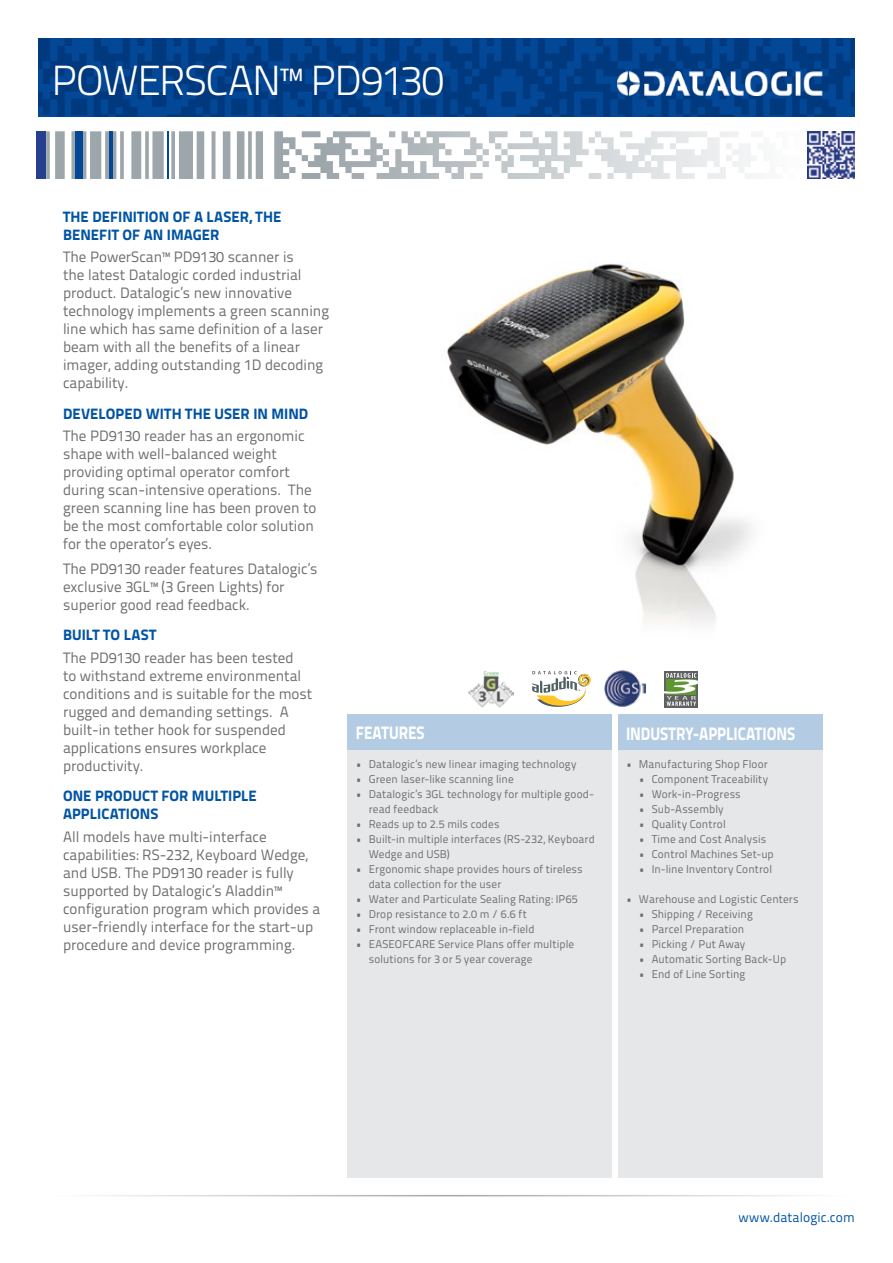
<style>
.page{position:relative;width:893px;height:1263px;background:#fff}
.page>*{position:absolute;margin:0;border:0;box-sizing:border-box;transform-origin:0 0}
.t1{font:300 42px "Titillium Text 22 L";letter-spacing:-.035em;color:#fff}
.t2{font:800 18px "Titillium Text 22 L";letter-spacing:-.005em;color:#fff;scale:.85 1}
.t3{font:15px/18px "Titillium Text 22 L";color:#6d6e71}
.t4{font:800 15px/18px "Titillium Text 22 L";letter-spacing:.005em;color:#0054a4}
.t5{font:13.5px "Titillium Text 22 L";letter-spacing:.005em;color:#0054a4}
.t6{font:11.25px/15px "Titillium Text 22 L";letter-spacing:.01em;color:#6d6e71}
</style>
<div class="page">
<svg style="left:38px;top:38px;width:817px;height:79px;background:#023f89"></svg>
<svg style="left:302px;top:131px;width:453px;height:48px"></svg>
<hr style="left:167px;top:131px;width:2px;height:48px;background:#034797">
<div style="left:75px;top:131px;width:7px;height:48px;background:#034797"></div>
<hr style="left:109px;top:131px;width:4px;height:48px;background:#034797">
<div style="left:37px;top:131px;width:9px;height:48px;background:#25408f"></div>
<hr style="left:45px;top:1195px;width:803px;height:1px;background:#9da3aa">
<div style="left:348px;top:714px;width:264px;height:36px;background:#b3cce4"></div>
<div style="left:618px;top:714px;width:204px;height:36px;background:#b3cce4"></div>
<div style="left:348px;top:750px;width:264px;height:428px;background:#e6e7e8"></div>
<div style="left:618px;top:750px;width:204px;height:428px;background:#e6e7e8"></div>
<img style="left:618px;top:72px;width:204px;height:23px">
<img style="left:807px;top:131px;width:48px;height:48px">
<svg style="left:532px;top:671px;width:59px;height:36px"></svg>
<img style="left:604px;top:670px;width:42px;height:37px">
<div style="left:665px;top:671px;width:33px;height:37px;background:#5f6062"></div>
<svg style="left:664px;top:673px;width:34px;height:33px"></svg>
<img style="left:468px;top:671px;width:46px;height:36px">
<img style="left:447px;top:264px;width:305px;height:360px">
<h1 class="t1" style="left:51px;top:50px;width:394px">POWERSCAN™ PD9130</h1>
<p class="t4" style="left:63px;top:207px;width:220px">THE DEFINITION OF A LASER, THE<br>BENEFIT OF AN IMAGER</p>
<p class="t3" style="left:63px;top:247px;width:268px">The PowerScan™ PD9130 scanner is<br>the latest Datalogic corded industrial product. Datalogic’s new innovative technology implements a green scanning line which has same definition of a laser beam with all the benefits of a linear imager, adding outstanding 1D decoding capability.</p>
<p class="t4" style="left:63px;top:404px;width:247px">DEVELOPED WITH THE USER IN MIND</p>
<p class="t3" style="left:63px;top:426px;width:255px">The PD9130 reader has an ergonomic shape with well-balanced weight providing optimal operator comfort during scan-intensive operations. The green scanning line has been proven to be the most comfortable color solution for the operator’s eyes.</p>
<p class="t3" style="left:63px;top:559px;width:256px">The PD9130 reader features Datalogic’s exclusive 3GL™ (3 Green Lights) for superior good read feedback.</p>
<p class="t4" style="left:63px;top:625px;width:95px">BUILT TO LAST</p>
<p class="t3" style="left:63px;top:648px;width:251px">The PD9130 reader has been tested<br>to withstand extreme environmental conditions and is suitable for the most rugged and demanding settings. A built-in tether hook for suspended applications ensures workplace productivity.</p>
<p class="t4" style="left:63px;top:786px;width:195px">ONE PRODUCT FOR MULTIPLE<br>APPLICATIONS</p>
<p class="t3" style="left:63px;top:827px;width:259px">All models have multi-interface capabilities: RS-232, Keyboard Wedge, and USB. The PD9130 reader is fully supported by Datalogic’s Aladdin™ configuration program which provides a user-friendly interface for the start-up procedure and device programming.</p>
<p class="t2" style="left:356px;top:719px;width:82px">FEATURES</p>
<p class="t2" style="left:626px;top:719px;width:200px">INDUSTRY-APPLICATIONS</p>
<p class="t6" style="left:356px;top:756px;width:222px">• Datalogic’s new linear imaging technology</p>
<p class="t6" style="left:356px;top:771px;width:159px">• Green laser-like scanning line</p>
<p class="t6" style="left:369px;top:786px;width:227px;text-indent:-13px">• Datalogic’s 3GL technology for multiple good&shy;read feedback</p>
<p class="t6" style="left:356px;top:816px;width:145px">• Reads up to 2.5 mils codes</p>
<p class="t6" style="left:369px;top:831px;width:228px;text-indent:-13px">• Built-in multiple interfaces (RS-232, Keyboard<br>Wedge and USB)</p>
<p class="t6" style="left:369px;top:861px;width:216px;text-indent:-13px">• Ergonomic shape provides hours of tireless data collection for the user</p>
<p class="t6" style="left:356px;top:891px;width:223px">• Water and Particulate Sealing Rating: IP65</p>
<p class="t6" style="left:356px;top:906px;width:172px">• Drop resistance to 2.0 m / 6.6 ft</p>
<p class="t6" style="left:356px;top:921px;width:180px">• Front window replaceable in-field</p>
<p class="t6" style="left:369px;top:936px;width:207px;text-indent:-13px">• EASEOFCARE Service Plans offer multiple solutions for 3 or 5 year coverage</p>
<p class="t6" style="left:626px;top:756px;width:143px">• Manufacturing Shop Floor</p>
<p class="t6" style="left:639px;top:771px;width:131px">• Component Traceability</p>
<p class="t6" style="left:639px;top:786px;width:103px">• Work-in-Progress</p>
<p class="t6" style="left:639px;top:801px;width:86px">• Sub-Assembly</p>
<p class="t6" style="left:639px;top:816px;width:88px">• Quality Control</p>
<p class="t6" style="left:639px;top:831px;width:129px">• Time and Cost Analysis</p>
<p class="t6" style="left:639px;top:846px;width:136px">• Control Machines Set-up</p>
<p class="t6" style="left:639px;top:861px;width:135px">• In-line Inventory Control</p>
<p class="t6" style="left:626px;top:891px;width:174px">• Warehouse and Logistic Centers</p>
<p class="t6" style="left:639px;top:906px;width:115px">• Shipping / Receiving</p>
<p class="t6" style="left:639px;top:921px;width:107px">• Parcel Preparation</p>
<p class="t6" style="left:639px;top:936px;width:108px">• Picking / Put Away</p>
<p class="t6" style="left:639px;top:951px;width:149px">• Automatic Sorting Back-Up</p>
<p class="t6" style="left:639px;top:966px;width:108px">• End of Line Sorting</p>
<p class="t5" style="left:738px;top:1207px;width:118px">www.datalogic.com</p>
</div>
